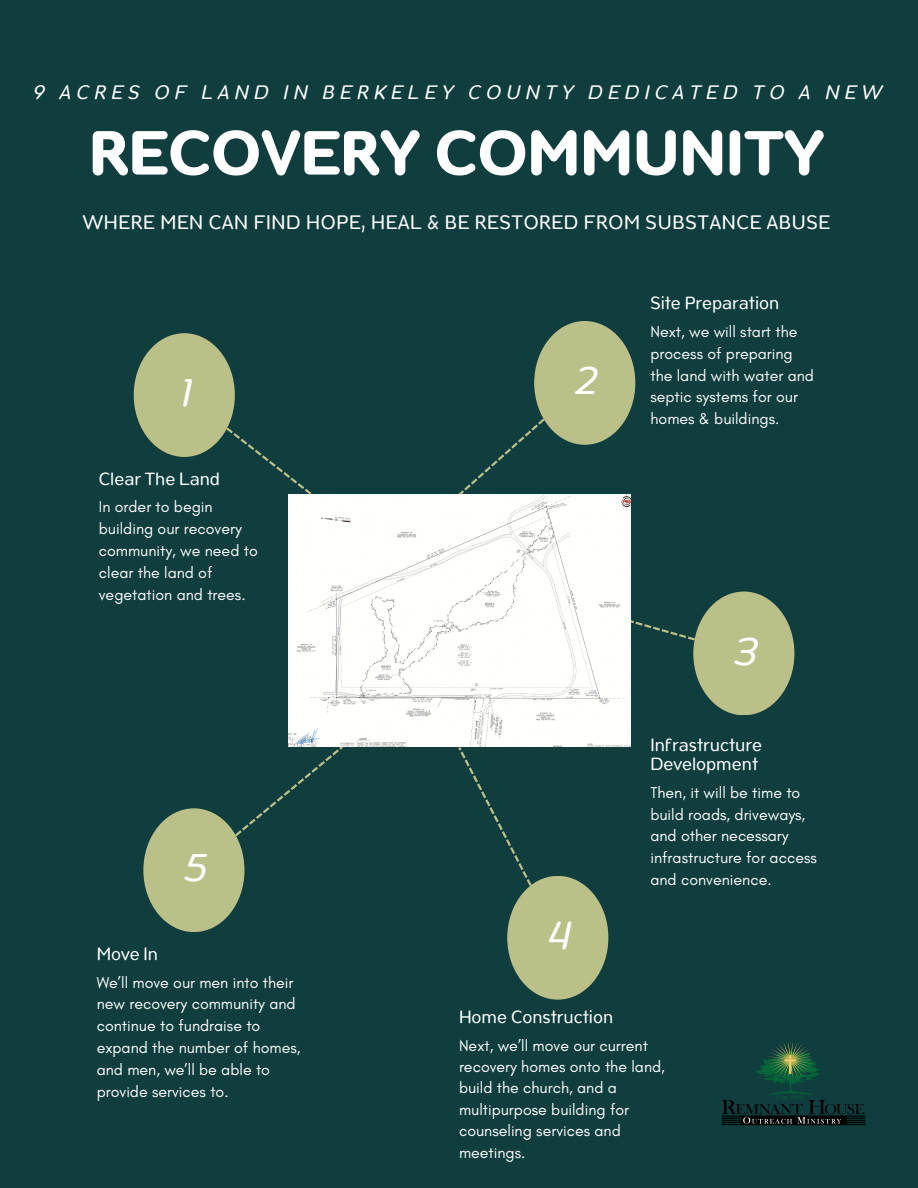
<style>
.page{position:relative;width:918px;height:1188px;background:#103d3e}
.page>*{position:absolute;margin:0;border:0;box-sizing:border-box;transform-origin:0 0}
.t1{font:700 68.4px "Opun";color:#fff}
.t2{font:italic 42.3px "Opun";color:#fff}
.t3{font:21.45px "Opun";letter-spacing:.035em;color:#fff}
.t4{font:italic 21.45px "Opun";letter-spacing:.25em;color:#fff}
.t5{font:19.35px/18.9px "Opun";color:#fff}
.t6{font:15.9px/21.9px "Glacial Indifference";color:#fff}
</style>
<div class="page">
<svg style="left:226px;top:428px;width:88px;height:67px"></svg>
<div style="left:134px;top:333px;width:101px;height:124px;background:#bbbf88;border-radius:50%"></div>
<div style="left:143px;top:808px;width:102px;height:124px;background:#bbbf88;border-radius:50%"></div>
<svg style="left:235px;top:747px;width:108px;height:89px"></svg>
<div style="left:507px;top:876px;width:101px;height:124px;background:#bbbf88;border-radius:50%"></div>
<svg style="left:458px;top:747px;width:74px;height:139px"></svg>
<div style="left:534px;top:321px;width:101px;height:124px;background:#bbbf88;border-radius:50%"></div>
<svg style="left:458px;top:418px;width:87px;height:77px"></svg>
<div style="left:693px;top:592px;width:101px;height:123px;background:#bbbf88;border-radius:50%"></div>
<svg style="left:630px;top:620px;width:65px;height:21px"></svg>
<img style="left:288px;top:495px;width:342px;height:252px">
<img style="left:721px;top:1042px;width:145px;height:84px">
<p class="t4" style="left:32px;top:79px;width:850px">9 ACRES OF LAND IN BERKELEY COUNTY DEDICATED TO A NEW</p>
<p class="t1" style="left:89px;top:111px;width:737px">RECOVERY COMMUNITY</p>
<p class="t3" style="left:83px;top:209px;width:749px">WHERE MEN CAN FIND HOPE, HEAL &amp; BE RESTORED FROM SUBSTANCE ABUSE</p>
<p class="t2" style="left:179px;top:367px;width:12px">1</p>
<p class="t5" style="left:99px;top:469px;width:123px">Clear The Land</p>
<p class="t6" style="left:99px;top:496px;width:160px">In order to begin building our recovery community, we need to clear the land of vegetation and trees.</p>
<p class="t2" style="left:182px;top:842px;width:25px">5</p>
<p class="t5" style="left:97px;top:944px;width:63px">Move In</p>
<p class="t6" style="left:97px;top:971px;width:205px">We’ll move our men into their new recovery community and continue to fundraise to expand the number of homes, and men, we’ll be able to provide services to.</p>
<p class="t2" style="left:574px;top:355px;width:24px">2</p>
<p class="t5" style="left:650px;top:293px;width:130px">Site Preparation</p>
<p class="t6" style="left:650px;top:320px;width:165px">Next, we will start the process of preparing the land with water and septic systems for our homes &amp; buildings.</p>
<p class="t2" style="left:547px;top:910px;width:24px">4</p>
<p class="t2" style="left:732px;top:625px;width:25px">3</p>
<p class="t5" style="left:650px;top:735px;width:113px">Infrastructure<br>Development</p>
<p class="t6" style="left:650px;top:781px;width:168px">Then, it will be time to build roads, driveways, and other necessary infrastructure for access and convenience.</p>
<p class="t5" style="left:459px;top:1007px;width:156px">Home Construction</p>
<p class="t6" style="left:459px;top:1034px;width:207px;line-height:21.3px">Next, we’ll move our current recovery homes onto the land, build the church, and a multipurpose building for counseling services and meetings.</p>
</div>
